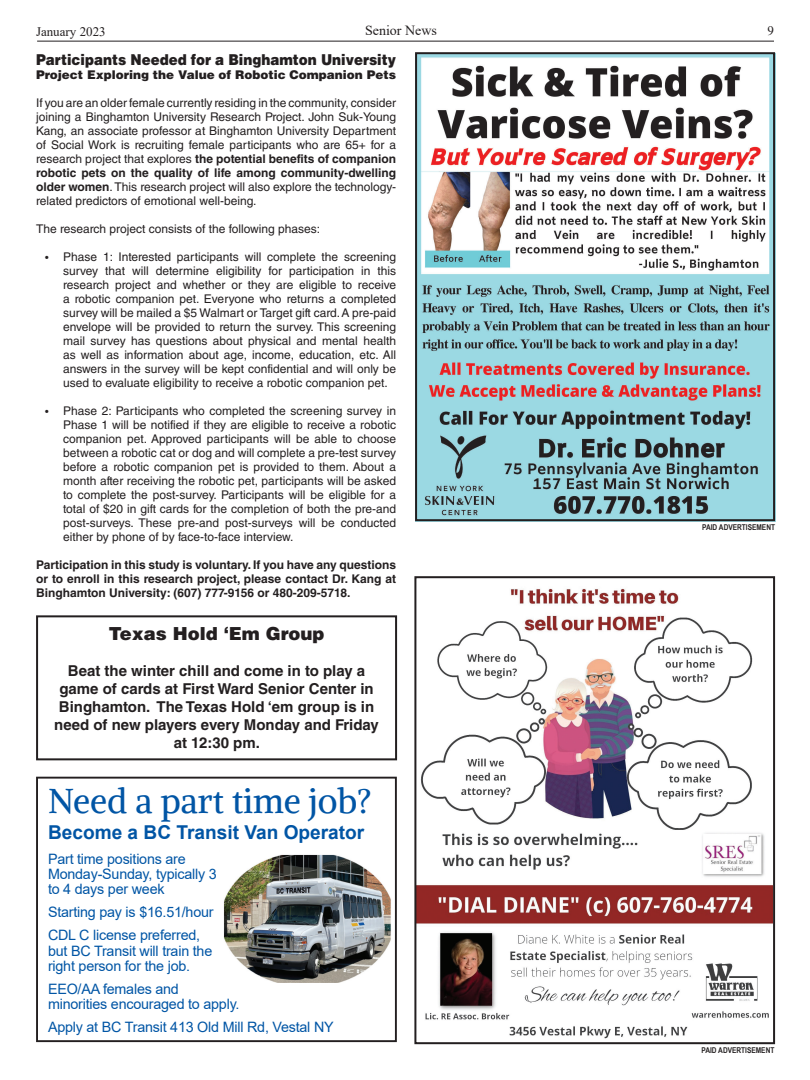
<style>
.page{position:relative;width:810px;height:1080px;background:#fff}
.page>*{position:absolute;margin:0;border:0;box-sizing:border-box;transform-origin:0 0}
.body{font:34.4px "Alike";color:#0155a5}
.body-2{font:700 19.1px "Arial";color:#0155a5}
.body-3{font:900 18px "Helvetica LT Std";color:#231f20}
.body-4{font:700 15px/18px "Helvetica LT Std";color:#231f20;text-align:center}
.body-5{font:900 15px "Helvetica LT Std";color:#231f20;scale:.9 1}
.body-6{font:14.3px/15.3px "Arial";letter-spacing:-.015em;color:#0155a5}
.t1{font:14px "Times New Roman";color:#231f20}
.t2{font:13px "Times New Roman";color:#231f20}
.body-7{font:12px/14px "Helvetica LT Std";color:#231f20;text-align:justify}
.body-8{font:700 12px/14px "Helvetica LT Std";color:#231f20;text-align:justify}
.body-9{font:900 12px "Helvetica LT Std";color:#231f20}
.t3{font:700 8px "Arial Narrow";color:#231f20}
.s1{font-weight:700}
.s2{font-size:10px}
</style>
<div class="page">
<hr style="left:37px;top:41px;width:737px;height:1px;background:#231f20">
<img style="left:224px;top:854px;width:167px;height:128px">
<div style="left:36px;top:777px;width:361px;height:265px;border:2px solid #231f20"></div>
<img style="left:418px;top:55px;width:354px;height:463px">
<div style="left:415px;top:52px;width:360px;height:469px;border:2px solid #231f20"></div>
<img style="left:417px;top:588px;width:355px;height:451px">
<div style="left:414px;top:576px;width:361px;height:468px;border:2px solid #231f20"></div>
<div style="left:36px;top:615px;width:361px;height:145px;border:2px solid #231f20"></div>
<p class="t2" style="left:36px;top:23px;width:71px">January 2023</p>
<p class="t1" style="left:365px;top:20px;width:73px">Senior News</p>
<p class="t2" style="left:768px;top:21px;width:8px">9</p>
<p class="body-5" style="left:36px;top:50px;width:401px">Participants Needed for a Binghamton University</p>
<p class="body-9" style="left:36px;top:67px;width:361px">Project Exploring the Value of Robotic Companion Pets</p>
<p class="body-7" style="left:36px;top:96px;width:362px">If you are an older female currently residing in the community, consider joining a Binghamton University Research Project. John Suk-Young Kang, an associate professor at Binghamton University Department of Social Work is recruiting female participants who are 65+ for a research project that explores <span class="s1">the potential benefits of companion robotic pets on the quality of life among community-dwelling older women</span>. This research project will also explore the technology&shy;related predictors of emotional well-being.</p>
<p class="body-7" style="left:36px;top:222px;width:286px">The research project consists of the following phases:</p>
<p class="body-7" style="left:63px;top:250px;width:335px;text-indent:-18px"><span class="s2">•</span> Phase 1: Interested participants will complete the screening survey that will determine eligibility for participation in this research project and whether or they are eligible to receive a robotic companion pet. Everyone who returns a completed survey will be mailed a $5 Walmart or Target gift card. A pre-paid envelope will be provided to return the survey. This screening mail survey has questions about physical and mental health as well as information about age, income, education, etc. All answers in the survey will be kept confidential and will only be used to evaluate eligibility to receive a robotic companion pet.</p>
<p class="body-7" style="left:63px;top:404px;width:335px;text-indent:-18px"><span class="s2">•</span> Phase 2: Participants who completed the screening survey in Phase 1 will be notified if they are eligible to receive a robotic companion pet. Approved participants will be able to choose between a robotic cat or dog and will complete a pre-test survey before a robotic companion pet is provided to them. About a month after receiving the robotic pet, participants will be asked to complete the post-survey. Participants will be eligible for a total of $20 in gift cards for the completion of both the pre-and post-surveys. These pre-and post-surveys will be conducted either by phone of by face-to-face interview.</p>
<p class="body-8" style="left:36px;top:558px;width:361px">Participation in this study is voluntary. If you have any questions or to enroll in this research project, please contact Dr. Kang at Binghamton University: (607) 777-9156 or 480-209-5718.</p>
<p class="t3" style="left:702px;top:521px;width:74px">PAID ADVERTISEMENT</p>
<p class="body-3" style="left:109px;top:622px;width:217px">Texas Hold ‘Em Group</p>
<p class="body-4" style="left:54px;top:662px;width:326px">Beat the winter chill and come in to play a game of cards at First Ward Senior Center in Binghamton. The Texas Hold ‘em group is in need of new players every Monday and Friday at 12:30 pm.</p>
<p class="body" style="left:48px;top:779px;width:325px">Need a part time job?</p>
<p class="body-2" style="left:48px;top:819px;width:318px">Become a BC Transit Van Operator</p>
<p class="body-6" style="left:48px;top:851px;width:170px">Part time positions are<br>Monday-Sunday, typically 3 to 4 days per week</p>
<p class="body-6" style="left:48px;top:905px;width:167px">Starting pay is $16.51/hour</p>
<p class="body-6" style="left:48px;top:928px;width:166px">CDL C license preferred, but BC Transit will train the right person for the job.</p>
<p class="body-6" style="left:48px;top:981px;width:193px">EEO/AA females and minorities encouraged to apply.</p>
<p class="body-6" style="left:48px;top:1019px;width:287px">Apply at BC Transit 413 Old Mill Rd, Vestal NY</p>
<p class="t3" style="left:702px;top:1044px;width:74px">PAID ADVERTISEMENT</p>
</div>
